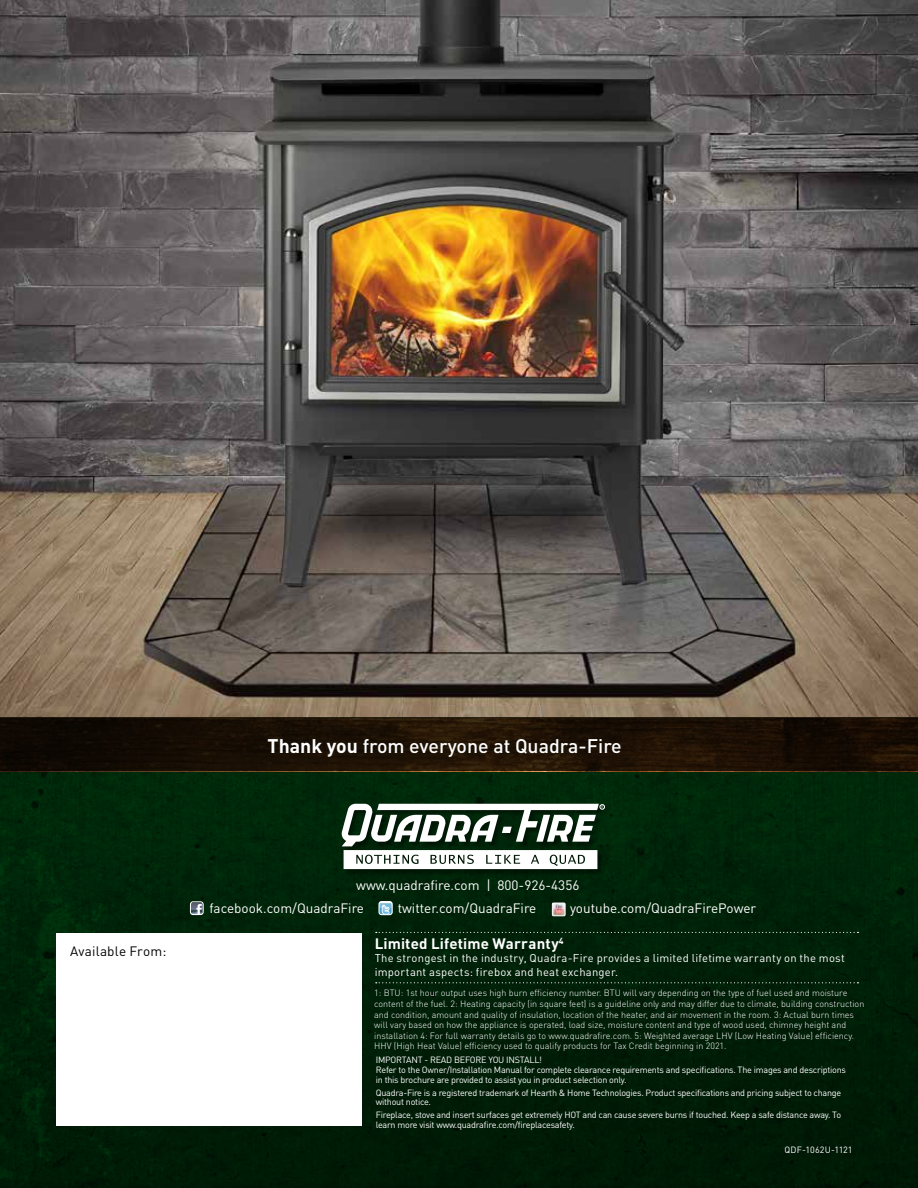
<style>
.page{position:relative;width:918px;height:1188px;background:#002008}
.page>*{position:absolute;margin:0;border:0;box-sizing:border-box;transform-origin:0 0}
.t1{font:500 19.5px "DIN Pro";color:#fff}
.t2{font:700 15px "DIN Pro";letter-spacing:.01em;color:#fff}
.t3{font:13.5px/23.4px "DIN Pro";color:#fff}
.t4{font:13.5px "DIN Pro";letter-spacing:.01em;color:#000}
.t5{font:11.25px/13.5px "DIN Pro";letter-spacing:.02em;color:#fff}
.t6{font:300 9px/10.5px "DIN Pro";color:#fff}
.t7{font:9px/9.8px "DIN Pro";letter-spacing:-.025em;color:#fff}
.t8{font:9px "DIN Pro";letter-spacing:.015em;color:#fff}
.s1{font-weight:700}
</style>
<div class="page">
<div style="left:56px;top:933px;width:306px;height:192px;background:#fff"></div>
<svg style="left:376px;top:982px;width:482px;height:1px"></svg>
<svg style="left:376px;top:932px;width:482px;height:1px"></svg>
<img style="left:0;top:0;width:918px;height:717px">
<svg style="left:0;top:717px;width:918px;height:54px;background:#1a0f04"></svg>
<div style="left:343px;top:805px;width:268px;height:71px;background:#000;opacity:.4"></div>
<svg style="left:342px;top:804px;width:263px;height:65px"></svg>
<svg style="left:192px;top:903px;width:10px;height:10px"></svg>
<div style="left:190px;top:901px;width:14px;height:14px;border:1px solid #fff;border-radius:3px"></div>
<svg style="left:379px;top:903px;width:12px;height:12px"></svg>
<div style="left:379px;top:901px;width:14px;height:14px;border:1px solid #fff;border-radius:3px"></div>
<svg style="left:554px;top:905px;width:9px;height:9px"></svg>
<div style="left:552px;top:903px;width:13px;height:13px;border:1px solid #fff"></div>
<h1 class="t1" style="left:268px;top:733px;width:356px"><span class="s1">Thank you</span> from everyone at Quadra-Fire</h1>
<h3 class="t3" style="left:210px;top:872px;width:371px;text-indent:147px">www.quadrafire.com | 800-926-4356 facebook.com/QuadraFire</h3>
<h3 class="t3" style="left:398px;top:896px;width:140px">twitter.com/QuadraFire</h3>
<h3 class="t3" style="left:570px;top:896px;width:188px">youtube.com/QuadraFirePower</h3>
<h3 class="t4" style="left:70px;top:942px;width:98px">Available From:</h3>
<h2 class="t2" style="left:375px;top:933px;width:190px">Limited Lifetime Warranty<sup>4</sup></h2>
<p class="t5" style="left:375px;top:951px;width:472px">The strongest in the industry, Quadra-Fire provides a limited lifetime warranty on the most important aspects: firebox and heat exchanger.</p>
<p class="t6" style="left:374px;top:988px;width:492px">1: BTU: 1st hour output uses high burn efficiency number. BTU will vary depending on the type of fuel used and moisture content of the fuel. 2: Heating capacity (in square feet) is a guideline only and may differ due to climate, building construction and condition, amount and quality of insulation, location of the heater, and air movement in the room. 3: Actual burn times will vary based on how the appliance is operated, load size, moisture content and type of wood used, chimney height and installation 4: For full warranty details go to www.quadrafire.com. 5: Weighted average LHV (Low Heating Value) efficiency.<br>HHV (High Heat Value) efficiency used to qualify products for Tax Credit beginning in 2021.</p>
<p class="t7" style="left:376px;top:1055px;width:472px">IMPORTANT - READ BEFORE YOU INSTALL!<br>Refer to the Owner/Installation Manual for complete clearance requirements and specifications. The images and descriptions in this brochure are provided to assist you in product selection only.</p>
<p class="t7" style="left:376px;top:1087px;width:467px">Quadra-Fire is a registered trademark of Hearth &amp; Home Technologies. Product specifications and pricing subject to change without notice.</p>
<p class="t7" style="left:376px;top:1110px;width:467px">Fireplace, stove and insert surfaces get extremely HOT and can cause severe burns if touched. Keep a safe distance away. To learn more visit www.quadrafire.com/fireplacesafety.</p>
<p class="t8" style="left:785px;top:1143px;width:70px">QDF-1062U-1121</p>
</div>
